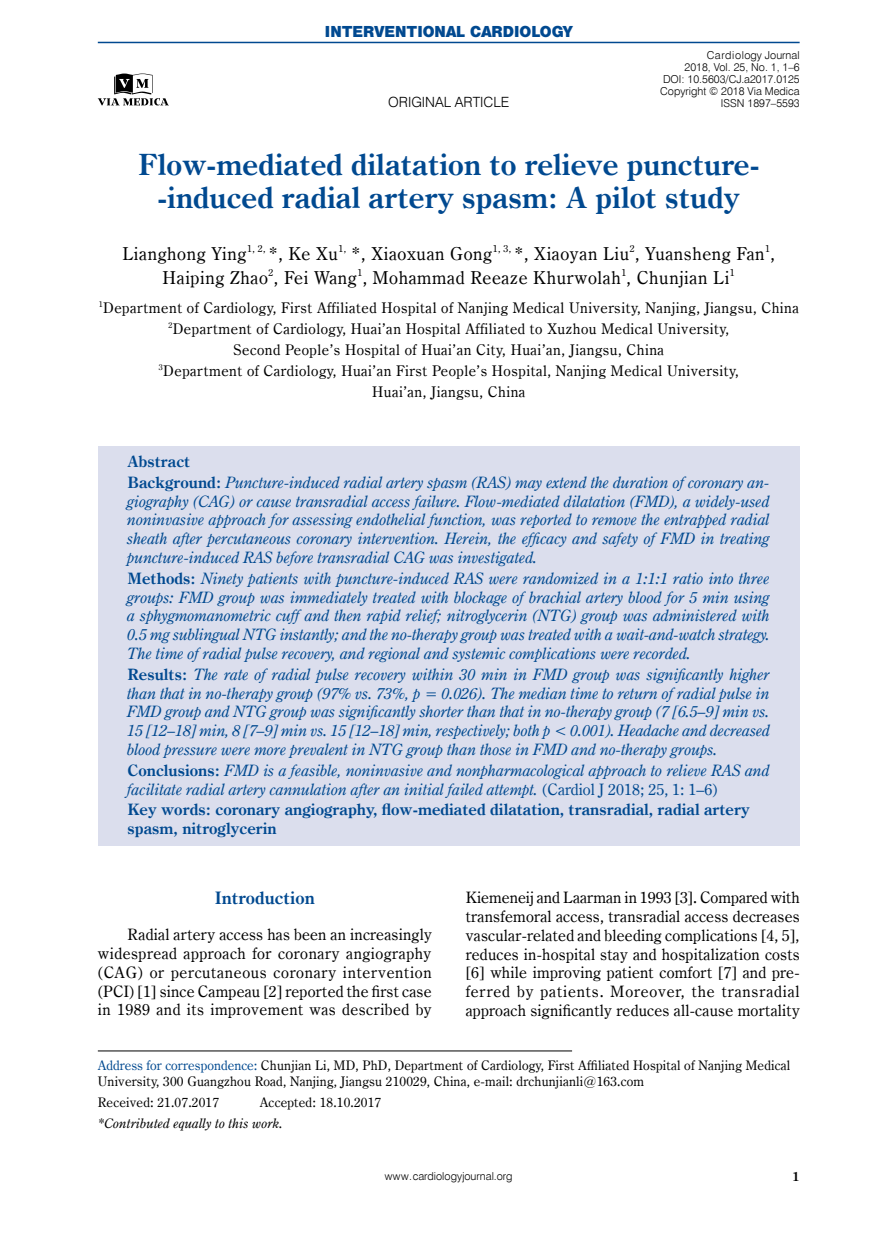
<style>
.page{position:relative;width:872px;height:1234px;background:#fff}
.page>*{position:absolute;margin:0;border:0;box-sizing:border-box;transform-origin:0 0}
._01_-_Tytuł_artykułu{font:700 29.4px/33px "Century Oldst EU";color:#004990;text-align:center}
._02_-_Autorzy{font:17.85px/24px "Century Oldst EU";letter-spacing:.035em;color:#000;text-align:center}
._05_-_Śródtytuł_-_1{font:700 17.25px "Century Oldst EU";color:#004990}
._04_a_-_Streszczenie{font:italic 15.75px/18.8px "Century Oldst EU";color:#004990;text-align:justify}
._08_-_Tekst{font:15.75px/18.8px "Century Oldst EU";letter-spacing:.015em;color:#000;text-align:justify}
._04_b_-_Slowa_kluczo{font:700 15.75px/18.8px "Century Oldst EU";color:#004990}
._03_-_streszczenie_t{font:700 15.75px "Century Oldst EU";color:#004990}
._03_-_Kliniki{font:14.7px/21px "Century Oldst EU";letter-spacing:.035em;color:#000;text-align:center}
.t1{font:14.1px "Swis 721 Blk 2 EU";color:#004990}
.t2{font:14.1px "Swis 721 Lt EU";color:#000}
._16_-_Adres_do_kores{font:13.2px/16.5px "Century Oldst EU";letter-spacing:.015em;color:#000}
._16A_-_Adres_do_kore{font:13.2px "Century Oldst EU";letter-spacing:.015em;color:#000}
._16A_-_Adres_do_kore-2{font:italic 13.2px "Century Oldst EU";letter-spacing:.015em;color:#000}
.t3{font:700 12.75px "Century Oldst EU";color:#000}
.t4{font:10.95px/12px "Swis 721 Lt EU";color:#000;text-align:right}
.s1{font-weight:700;font-style:normal}
.s2{font-style:normal}
.s3{color:#004990}
</style>
<div class="page">
<div style="left:98px;top:446px;width:701px;height:399px;background:#dbdeed"></div>
<hr style="left:98px;top:1050px;width:474px;height:1px;background:#000">
<hr style="left:98px;top:42px;width:701px;height:1px;background:#004990">
<svg style="left:98px;top:74px;width:71px;height:32px"></svg>
<p class="t1" style="left:325px;top:22px;width:249px">INTERVENTIONAL CARDIOLOGY</p>
<p class="t4" style="left:684px;top:49px;width:117px">Cardiology Journal<br>2018, Vol. 25, No. 1, 1–6</p>
<p class="t4" style="left:660px;top:73px;width:141px;text-align:left">DOI: 10.5603/CJ.a2017.0125<br>Copyright © 2018 Via Medica</p>
<p class="t2" style="left:388px;top:93px;width:123px">ORIGINAL ARTICLE</p>
<p class="t4" style="left:721px;top:97px;width:80px">ISSN 1897–5593</p>
<p class="_01_-_Tytuł_artykułu" style="left:138px;top:149px;width:623px">Flow-mediated dilatation to relieve puncture--induced radial artery spasm: A pilot study</p>
<p class="_02_-_Autorzy" style="left:122px;top:241px;width:654px">Lianghong Ying<sup>1,</sup> <sup>2,</sup> *, Ke Xu<sup>1,</sup> *, Xiaoxuan Gong<sup>1,</sup> <sup>3,</sup> *, Xiaoyan Liu<sup>2</sup>, Yuansheng Fan<sup>1</sup>,<br>Haiping Zhao<sup>2</sup>, Fei Wang<sup>1</sup>, Mohammad Reeaze Khurwolah<sup>1</sup>, Chunjian Li<sup>1</sup></p>
<p class="_03_-_Kliniki" style="left:99px;top:298px;width:701px"><sup>1</sup>Department of Cardiology, First Affiliated Hospital of Nanjing Medical University, Nanjing, Jiangsu, China <sup>2</sup>Department of Cardiology, Huai’an Hospital Affiliated to Xuzhou Medical University,<br>Second People’s Hospital of Huai’an City, Huai’an, Jiangsu, China<br><sup>3</sup>Department of Cardiology, Huai’an First People’s Hospital, Nanjing Medical University,<br>Huai’an, Jiangsu, China</p>
<p class="_03_-_streszczenie_t" style="left:128px;top:451px;width:64px">Abstract</p>
<p class="_04_a_-_Streszczenie" style="left:128px;top:473px;width:644px"><span class="s1">Background:</span> Puncture-induced radial artery spasm (RAS) may extend the duration of coronary an&shy;giography (CAG) or cause transradial access failure. Flow-mediated dilatation (FMD), a widely-used noninvasive approach for assessing endothelial function, was reported to remove the entrapped radial sheath after percutaneous coronary intervention. Herein, the efficacy and safety of FMD in treating puncture-induced RAS before transradial CAG was investigated.</p>
<p class="_04_a_-_Streszczenie" style="left:128px;top:569px;width:644px"><span class="s1">Methods:</span> Ninety patients with puncture-induced RAS were randomized in a 1:1:1 ratio into three groups: FMD group was immediately treated with blockage of brachial artery blood for 5 min using a sphygmomanometric cuff and then rapid relief; nitroglycerin (NTG) group was administered with 0.5 mg sublingual NTG instantly; and the no-therapy group was treated with a wait-and-watch strategy.<br>The time of radial pulse recovery, and regional and systemic complications were recorded.</p>
<p class="_04_a_-_Streszczenie" style="left:128px;top:665px;width:644px"><span class="s1">Results:</span> The rate of radial pulse recovery within 30 min in FMD group was significantly higher than that in no-therapy group (97% vs. 73%, p = 0.026). The median time to return of radial pulse in FMD group and NTG group was significantly shorter than that in no-therapy group (7 [6.5–9] min vs.<br>15 [12–18] min, 8 [7–9] min vs. 15 [12–18] min, respectively; both p &lt; 0.001). Headache and decreased blood pressure were more prevalent in NTG group than those in FMD and no-therapy groups.</p>
<p class="_04_a_-_Streszczenie" style="left:128px;top:760px;width:644px"><span class="s1">Conclusions:</span> FMD is a feasible, noninvasive and nonpharmacological approach to relieve RAS and facilitate radial artery cannulation after an initial failed attempt. <span class="s2">(Cardiol J 2018; 25, 1: 1–6)</span></p>
<p class="_04_b_-_Slowa_kluczo" style="left:128px;top:801px;width:623px">Key words: coronary angiography, flow-mediated dilatation, transradial, radial artery spasm, nitroglycerin</p>
<p class="_05_-_Śródtytuł_-_1" style="left:215px;top:887px;width:102px">Introduction</p>
<p class="_08_-_Tekst" style="left:98px;top:925px;width:335px;text-indent:30px">Radial artery access has been an increasingly widespread approach for coronary angiography (CAG) or percutaneous coronary intervention (PCI) [1] since Campeau [2] reported the first case in 1989 and its improvement was described by</p>
<p class="_08_-_Tekst" style="left:466px;top:888px;width:336px">Kiemeneij and Laarman in 1993 [3]. Compared with transfemoral access, transradial access decreases vascular-related and bleeding complications [4, 5], reduces in-hospital stay and hospitalization costs [6] while improving patient comfort [7] and pre&shy;ferred by patients. Moreover, the transradial approach significantly reduces all-cause mortality</p>
<p class="_16_-_Adres_do_kores" style="left:98px;top:1056px;width:694px"><span class="s3">Address for correspondence:</span> Chunjian Li, MD, PhD, Department of Cardiology, First Affiliated Hospital of Nanjing Medical<br>University, 300 Guangzhou Road, Nanjing, Jiangsu 210029, China, e-mail: drchunjianli@163.com</p>
<p class="_16A_-_Adres_do_kore" style="left:98px;top:1094px;width:123px">Received: 21.07.2017</p>
<p class="_16A_-_Adres_do_kore" style="left:260px;top:1094px;width:123px">Accepted: 18.10.2017</p>
<p class="_16A_-_Adres_do_kore-2" style="left:98px;top:1114px;width:187px">*Contributed equally to this work.</p>
<p class="t4" style="left:385px;top:1170px;width:129px">www.cardiologyjournal.org</p>
<p class="t3" style="left:792px;top:1167px;width:9px">1</p>
</div>
